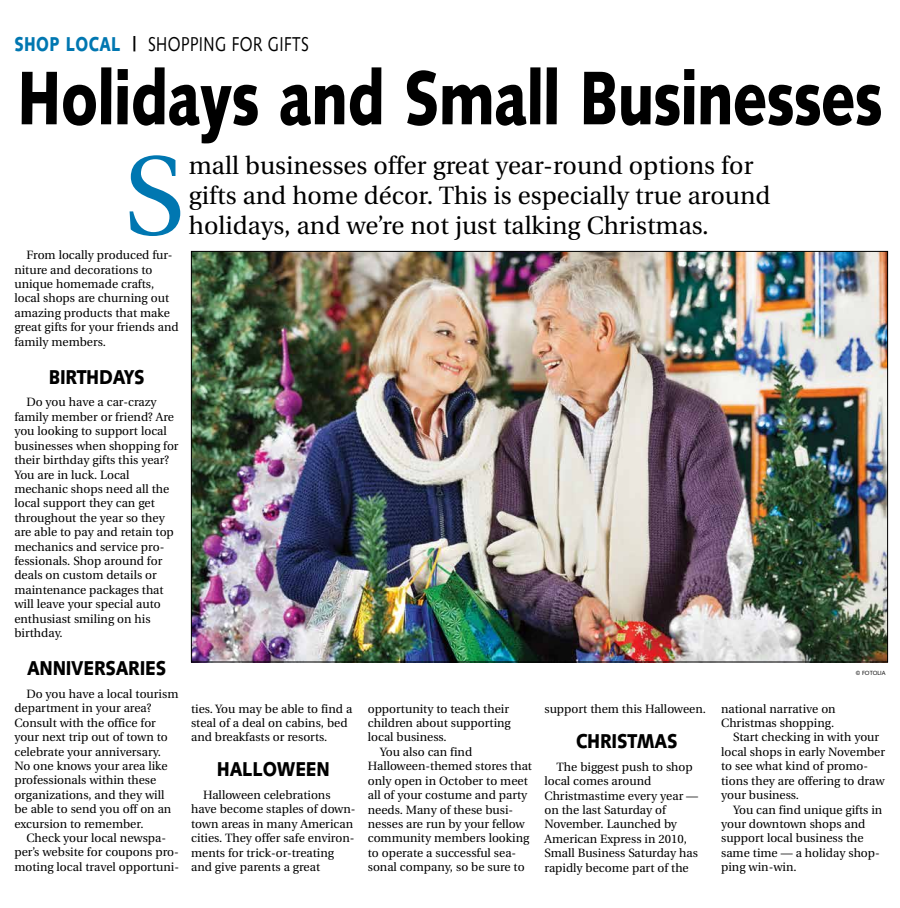
<style>
.page{position:relative;width:900px;height:908px;background:#fff}
.page>*{position:absolute;margin:0;border:0;box-sizing:border-box;transform-origin:0 0}
.t1{font:111.7px "Utopia";color:#0077b1}
.t2{font:900 75.8px "Syntax";letter-spacing:-.015em;color:#000;scale:.77 1}
.t3{font:25px/30px "Utopia";color:#000}
.t4{font:900 20px "Syntax";letter-spacing:-.015em;color:#000;scale:.86 1}
.t5{font:20px "Syntax";letter-spacing:.025em;color:#000;scale:.77 1}
.t6{font:12px/14.4px "Utopia";color:#000}
.t7{font:6px "Syntax";letter-spacing:-.01em;color:#000;scale:.95 1}
.s1{font-weight:900;color:#0077b1}
.s2{font-weight:900}
</style>
<div class="page">
<img style="left:193px;top:253px;width:693px;height:407px">
<h3 class="t5" style="left:14px;top:32px;width:384px"><span class="s1">SHOP LOCAL</span> <span class="s2">|</span> SHOPPING FOR GIFTS</h3>
<h2 class="t2" style="left:17px;top:53px;width:1126px">Holidays and Small Businesses</h2>
<h1 class="t1" style="left:124px;top:135px;width:62px">S</h1>
<h3 class="t3" style="left:189px;top:151px;width:583px">mall businesses offer great year-round options for gifts and home décor. This is especially true around holidays, and we’re not just talking Christmas.</h3>
<p class="t6" style="left:14px;top:248px;width:166px;text-indent:12px">From locally produced fur&shy;niture and decorations to unique homemade crafts, local shops are churning out amazing products that make great gifts for your friends and family members.</p>
<h3 class="t4" style="left:49px;top:365px;width:113px">BIRTHDAYS</h3>
<p class="t6" style="left:14px;top:395px;width:166px;text-indent:12px">Do you have a car-crazy family member or friend? Are you looking to support local businesses when shopping for their birthday gifts this year?<br>You are in luck. Local mechanic shops need all the local support they can get throughout the year so they are able to pay and retain top mechanics and service pro&shy;fessionals. Shop around for deals on custom details or maintenance packages that will leave your special auto enthusiast smiling on his birthday.</p>
<h3 class="t4" style="left:27px;top:656px;width:163px">ANNIVERSARIES</h3>
<p class="t6" style="left:14px;top:686px;width:166px;text-indent:12px">Do you have a local tourism department in your area?<br>Consult with the office for your next trip out of town to celebrate your anniversary.<br>No one knows your area like professionals within these organizations, and they will be able to send you off on an excursion to remember.</p>
<p class="t6" style="left:14px;top:830px;width:166px;text-align:center">Check your local newspa&shy;per’s website for coupons pro&shy;moting local travel opportuni-</p>
<p class="t7" style="left:856px;top:669px;width:33px">© FOTOLIA</p>
<p class="t6" style="left:191px;top:701px;width:163px">ties. You may be able to find a steal of a deal on cabins, bed and breakfasts or resorts.</p>
<h3 class="t4" style="left:217px;top:757px;width:133px">HALLOWEEN</h3>
<p class="t6" style="left:191px;top:787px;width:166px;text-indent:12px">Halloween celebrations have become staples of down&shy;town areas in many American cities. They offer safe environ&shy;ments for trick-or-treating and give parents a great</p>
<p class="t6" style="left:368px;top:701px;width:143px">opportunity to teach their</p>
<p class="t6" style="left:368px;top:715px;width:145px">children about supporting</p>
<p class="t6" style="left:368px;top:730px;width:80px">local business.</p>
<p class="t6" style="left:380px;top:744px;width:94px">You also can find</p>
<p class="t6" style="left:368px;top:759px;width:166px">Halloween-themed stores that</p>
<p class="t6" style="left:368px;top:773px;width:162px">only open in October to meet</p>
<p class="t6" style="left:368px;top:787px;width:161px">all of your costume and party</p>
<p class="t6" style="left:368px;top:802px;width:147px">needs. Many of these busi-</p>
<p class="t6" style="left:368px;top:816px;width:158px">nesses are run by your fellow</p>
<p class="t6" style="left:368px;top:831px;width:163px">community members looking</p>
<p class="t6" style="left:368px;top:845px;width:150px">to operate a successful sea-</p>
<p class="t6" style="left:368px;top:859px;width:158px">sonal company, so be sure to</p>
<p class="t6" style="left:544px;top:701px;width:163px">support them this Halloween.</p>
<h3 class="t4" style="left:576px;top:729px;width:119px">CHRISTMAS</h3>
<p class="t6" style="left:544px;top:759px;width:155px;text-indent:12px">The biggest push to shop local comes around<br>Christmastime every year — on the last Saturday of<br>November. Launched by<br>American Express in 2010,<br>Small Business Saturday has rapidly become part of the</p>
<p class="t6" style="left:721px;top:701px;width:116px">national narrative on</p>
<p class="t6" style="left:721px;top:715px;width:115px">Christmas shopping.</p>
<p class="t6" style="left:733px;top:730px;width:148px">Start checking in with your</p>
<p class="t6" style="left:721px;top:744px;width:165px">local shops in early November</p>
<p class="t6" style="left:721px;top:759px;width:149px">to see what kind of promo-</p>
<p class="t6" style="left:721px;top:773px;width:165px">tions they are offering to draw</p>
<p class="t6" style="left:721px;top:787px;width:80px">your business.</p>
<p class="t6" style="left:733px;top:802px;width:151px">You can find unique gifts in</p>
<p class="t6" style="left:721px;top:816px;width:146px">your downtown shops and</p>
<p class="t6" style="left:721px;top:831px;width:144px">support local business the</p>
<p class="t6" style="left:721px;top:845px;width:160px">same time — a holiday shop-</p>
<p class="t6" style="left:721px;top:859px;width:77px">ping win-win.</p>
</div>
